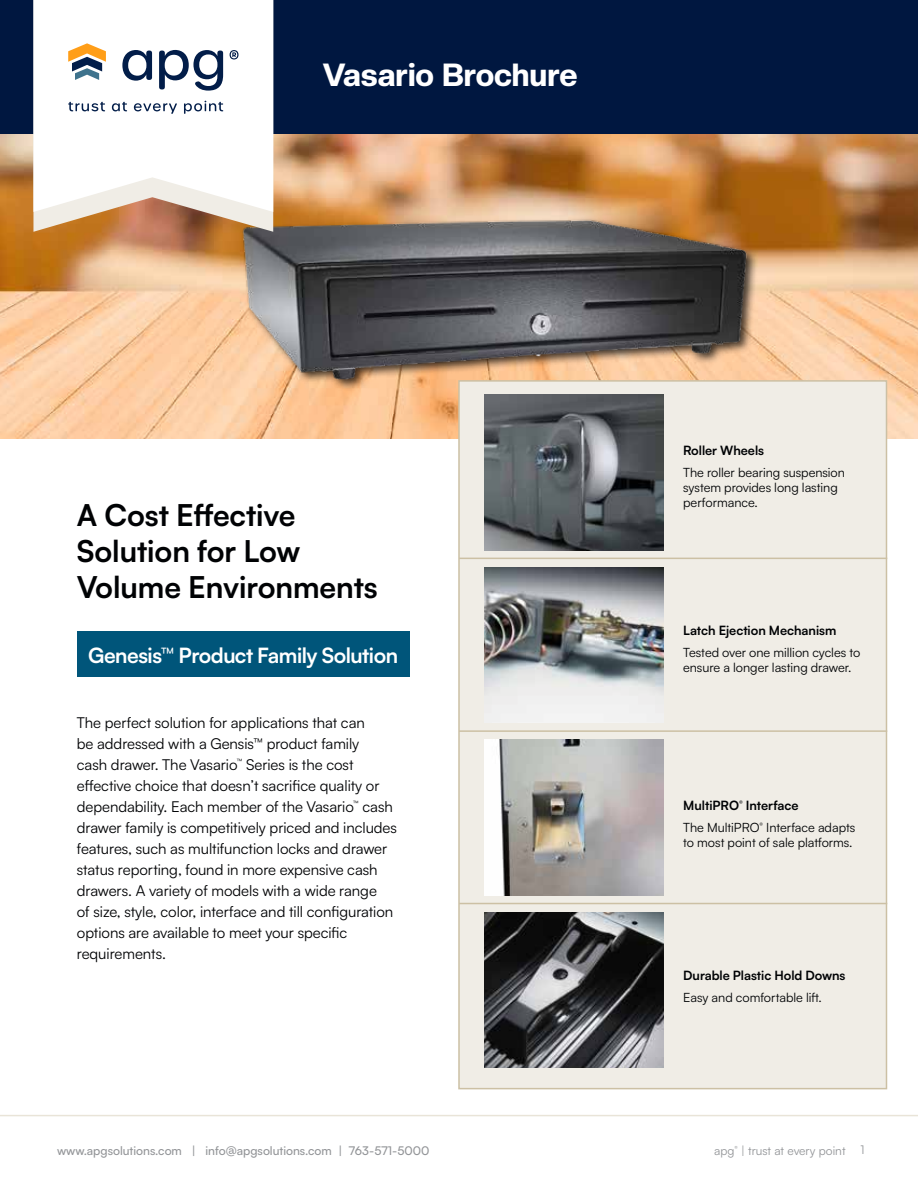
<style>
.page{position:relative;width:918px;height:1188px;background:#fff}
.page>*{position:absolute;margin:0;border:0;box-sizing:border-box;transform-origin:0 0}
.t1{font:800 31.5px "Creato Display";color:#fff}
.t2{font:700 30px/36px "Satoshi";letter-spacing:-.005em;color:#000204}
.t3{font:700 21px "Satoshi";letter-spacing:-.025em;color:#fff}
.t4{font:15px/21px "Satoshi";letter-spacing:-.005em;color:#000204}
.t5{font:12.75px/15.3px "Satoshi";letter-spacing:-.005em;color:#000204}
.t6{font:700 12.75px "Satoshi";letter-spacing:-.005em;color:#000204}
.t7{font:500 12px "Satoshi";color:#939598}
.t8{font:12px "Satoshi";color:#939598}
.t9{font:7.05px "Satoshi";color:#939598}
.s1{font-weight:700}
</style>
<div class="page">
<hr style="left:0;top:1115px;width:918px;height:1px;background:#e9e4d8">
<div style="left:77px;top:631px;width:333px;height:46px;background:#00557a"></div>
<img style="left:0;top:134px;width:918px;height:305px">
<div style="left:458px;top:380px;width:429px;height:709px;background:#f0ede6;border:2px solid #ccc0a4"></div>
<img style="left:485px;top:395px;width:178px;height:155px">
<img style="left:485px;top:567px;width:178px;height:156px">
<img style="left:485px;top:740px;width:178px;height:155px">
<img style="left:485px;top:912px;width:178px;height:155px">
<img style="left:236px;top:211px;width:521px;height:182px">
<div style="left:0;top:0;width:918px;height:134px;background:#001740"></div>
<svg style="left:33px;top:212px;width:240px;height:20px;background:#c2916b"></svg>
<svg style="left:33px;top:0;width:240px;height:212px;fill:#fff"></svg>
<svg style="left:122px;top:50px;width:30px;height:31px"></svg>
<svg style="left:159px;top:50px;width:64px;height:41px"></svg>
<svg style="left:68px;top:43px;width:38px;height:37px"></svg>
<svg style="left:68px;top:102px;width:37px;height:9px"></svg>
<svg style="left:112px;top:102px;width:15px;height:9px"></svg>
<svg style="left:134px;top:103px;width:43px;height:11px"></svg>
<svg style="left:184px;top:101px;width:39px;height:13px"></svg>
<svg style="left:230px;top:50px;width:9px;height:9px"></svg>
<hr style="left:459px;top:558px;width:428px;height:1px;background:#ccc0a4">
<hr style="left:459px;top:730px;width:428px;height:2px;background:#ccc0a4">
<hr style="left:459px;top:903px;width:428px;height:1px;background:#ccc0a4">
<h1 class="t1" style="left:323px;top:56px;width:256px">Vasario Brochure</h1>
<h2 class="t2" style="left:77px;top:495px;width:302px">A Cost Effective<br>Solution for Low<br>Volume Environments</h2>
<h3 class="t3" style="left:88px;top:640px;width:311px">Genesis™ Product Family Solution</h3>
<p class="t4" style="left:77px;top:712px;width:322px">The perfect solution for applications that can<br>be addressed with a Gensis™ product family<br>cash drawer. The Vasario<sup>™</sup> Series is the cost effective choice that doesn’t sacrifice quality or dependability. Each member of the Vasario<sup>™</sup> cash drawer family is competitively priced and includes features, such as multifunction locks and drawer status reporting, found in more expensive cash drawers. A variety of models with a wide range<br>of size, style, color, interface and till configuration options are available to meet your specific requirements.</p>
<p class="t6" style="left:683px;top:441px;width:82px">Roller Wheels</p>
<p class="t5" style="left:683px;top:464px;width:163px">The roller bearing suspension system provides long lasting performance.</p>
<p class="t6" style="left:683px;top:621px;width:155px">Latch Ejection Mechanism</p>
<p class="t5" style="left:683px;top:644px;width:179px">Tested over one million cycles to ensure a longer lasting drawer.</p>
<p class="t5" style="left:683px;top:794px;width:174px;line-height:22px"><span class="s1">MultiPRO</span><sup>®</sup> <span class="s1">Interface<br></span>The MultiPRO<sup>®</sup> Interface adapts</p>
<p class="t5" style="left:683px;top:834px;width:171px">to most point of sale platforms.</p>
<p class="t6" style="left:683px;top:966px;width:164px">Durable Plastic Hold Downs</p>
<p class="t5" style="left:683px;top:990px;width:140px">Easy and comfortable lift.</p>
<p class="t8" style="left:714px;top:1143px;width:22px">apg</p>
<p class="t8" style="left:861px;top:1141px;width:6px">1</p>
<p class="t7" style="left:57px;top:1142px;width:374px">www.apgsolutions.com | info@apgsolutions.com | 763-571-5000</p>
<p class="t8" style="left:741px;top:1143px;width:106px">| trust at every point</p>
<p class="t9" style="left:734px;top:1144px;width:5px">®</p>
</div>
